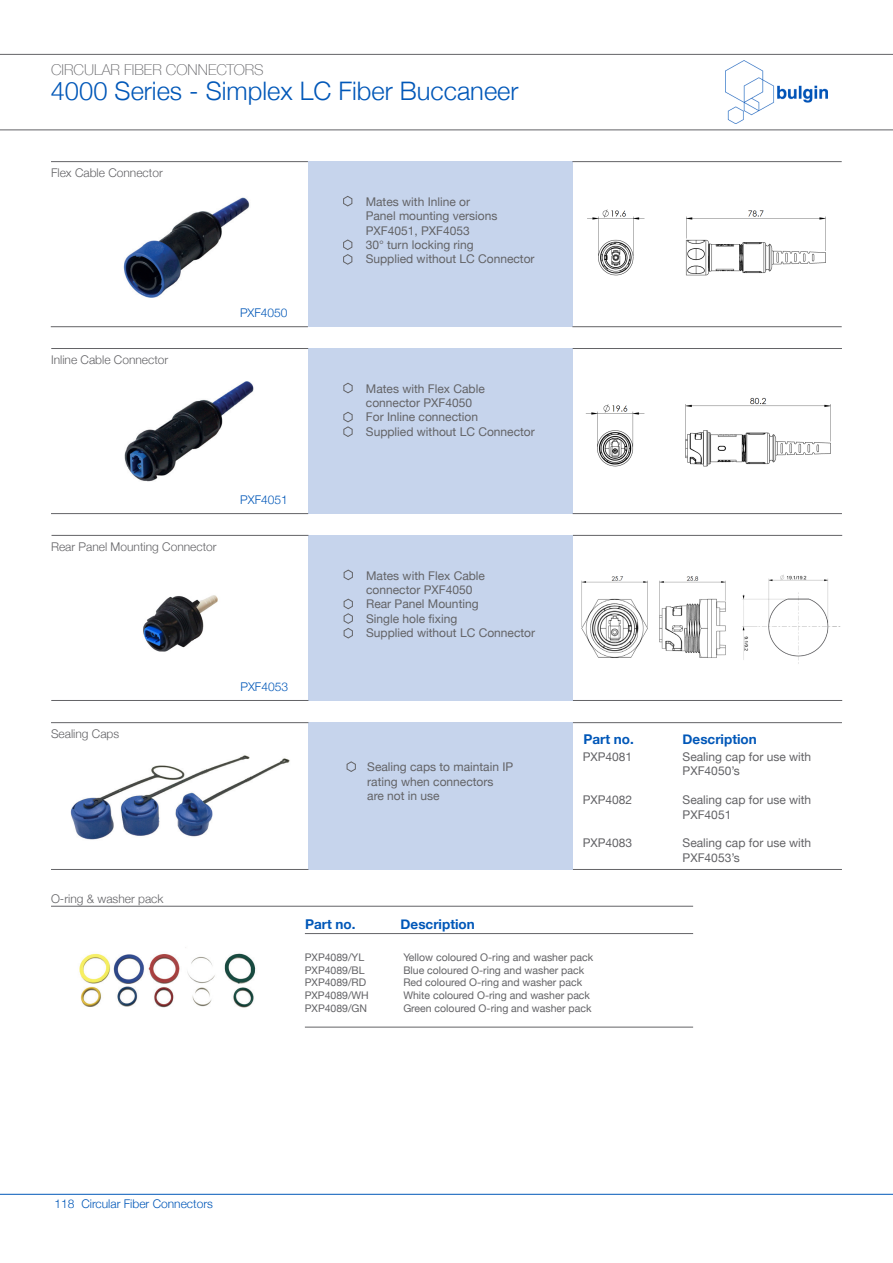
<style>
.page{position:relative;width:893px;height:1263px;background:#fff}
.page>*{position:absolute;margin:0;border:0;box-sizing:border-box;transform-origin:0 0}
.t1{font:300 25.5px "Helvetica Neue";color:#0057b8}
.t2{font:100 15px "Helvetica Neue";color:#636366}
.t3{font:700 13.5px "Helvetica Neue";color:#0057b8}
.t4{font:12px/14.4px "Helvetica Neue";color:#636366}
.t5{font:300 12px "Helvetica Neue";color:#636366}
.t6{font:300 12px "Helvetica Neue";color:#0057b8}
.t7{font:10.5px/12.6px "Helvetica Neue";color:#636366}
</style>
<div class="page">
<hr style="left:0;top:1194px;width:893px;height:1px;background:#0057b8">
<img style="left:726px;top:61px;width:101px;height:63px">
<hr style="left:0;top:54px;width:893px;height:1px;background:#636366">
<hr style="left:0;top:129px;width:893px;height:1px;background:#636366">
<img style="left:585px;top:397px;width:246px;height:70px">
<img style="left:70px;top:755px;width:220px;height:85px">
<div style="left:308px;top:722px;width:265px;height:148px;background:#c6d4ec"></div>
<hr style="left:51px;top:869px;width:257px;height:1px;background:#636366">
<hr style="left:51px;top:722px;width:257px;height:1px;background:#636366">
<svg style="left:346px;top:761px;width:10px;height:11px"></svg>
<hr style="left:573px;top:722px;width:269px;height:1px;background:#636366">
<hr style="left:573px;top:869px;width:269px;height:1px;background:#636366">
<hr style="left:51px;top:906px;width:642px;height:1px;background:#636366">
<hr style="left:305px;top:933px;width:388px;height:1px;background:#636366">
<hr style="left:305px;top:1027px;width:388px;height:1px;background:#636366">
<img style="left:79px;top:947px;width:177px;height:61px">
<img style="left:62px;top:162px;width:234px;height:136px">
<div style="left:308px;top:161px;width:264px;height:166px;background:#c6d4ec"></div>
<hr style="left:572px;top:161px;width:270px;height:1px;background:#636366">
<hr style="left:572px;top:326px;width:270px;height:1px;background:#636366">
<hr style="left:51px;top:326px;width:257px;height:1px;background:#636366">
<hr style="left:51px;top:161px;width:257px;height:1px;background:#636366">
<svg style="left:343px;top:195px;width:10px;height:12px"></svg>
<img style="left:124px;top:381px;width:130px;height:101px">
<div style="left:308px;top:348px;width:265px;height:166px;background:#c6d4ec"></div>
<hr style="left:573px;top:348px;width:269px;height:1px;background:#636366">
<hr style="left:573px;top:513px;width:269px;height:1px;background:#636366">
<hr style="left:51px;top:513px;width:257px;height:1px;background:#636366">
<hr style="left:51px;top:348px;width:257px;height:1px;background:#636366">
<svg style="left:343px;top:382px;width:10px;height:12px"></svg>
<img style="left:143px;top:595px;width:75px;height:57px">
<div style="left:308px;top:535px;width:265px;height:166px;background:#c6d4ec"></div>
<hr style="left:573px;top:535px;width:269px;height:1px;background:#636366">
<hr style="left:573px;top:700px;width:269px;height:1px;background:#636366">
<hr style="left:51px;top:700px;width:257px;height:1px;background:#636366">
<hr style="left:52px;top:535px;width:256px;height:1px;background:#636366">
<svg style="left:343px;top:569px;width:10px;height:11px"></svg>
<img style="left:587px;top:209px;width:239px;height:67px">
<svg style="left:343px;top:598px;width:10px;height:41px"></svg>
<svg style="left:343px;top:412px;width:10px;height:25px"></svg>
<svg style="left:343px;top:239px;width:10px;height:26px"></svg>
<img style="left:581px;top:576px;width:145px;height:82px">
<img style="left:742px;top:574px;width:99px;height:90px">
<p class="t2" style="left:51px;top:59px;width:214px">CIRCULAR FIBER CONNECTORS</p>
<h1 class="t1" style="left:51px;top:70px;width:469px">4000 Series - Simplex LC Fiber Buccaneer</h1>
<p class="t5" style="left:51px;top:163px;width:113px">Flex Cable Connector</p>
<p class="t5" style="left:51px;top:350px;width:119px">Inline Cable Connector</p>
<p class="t5" style="left:51px;top:537px;width:167px">Rear Panel Mounting Connector</p>
<p class="t5" style="left:51px;top:724px;width:70px">Sealing Caps</p>
<p class="t5" style="left:51px;top:888px;width:114px">O-ring &amp; washer pack</p>
<p class="t6" style="left:240px;top:303px;width:49px">PXF4050</p>
<p class="t4" style="left:366px;top:195px;width:170px">Mates with Inline or<br>Panel mounting versions<br>PXF4051, PXF4053<br>30° turn locking ring<br>Supplied without LC Connector</p>
<p class="t6" style="left:240px;top:490px;width:49px">PXF4051</p>
<p class="t4" style="left:366px;top:382px;width:170px">Mates with Flex Cable connector PXF4050<br>For Inline connection<br>Supplied without LC Connector</p>
<p class="t6" style="left:240px;top:677px;width:49px">PXF4053</p>
<p class="t4" style="left:366px;top:569px;width:170px">Mates with Flex Cable connector PXF4050<br>Rear Panel Mounting<br>Single hole fixing<br>Supplied without LC Connector</p>
<p class="t4" style="left:367px;top:760px;width:148px">Sealing caps to maintain IP rating when connectors<br>are not in use</p>
<p class="t3" style="left:583px;top:728px;width:52px">Part no.</p>
<p class="t3" style="left:683px;top:728px;width:76px">Description</p>
<p class="t4" style="left:583px;top:750px;width:51px">PXP4081</p>
<p class="t4" style="left:583px;top:793px;width:51px">PXP4082</p>
<p class="t4" style="left:583px;top:836px;width:51px">PXP4083</p>
<p class="t4" style="left:683px;top:750px;width:130px">Sealing cap for use with<br>PXF4050’s</p>
<p class="t4" style="left:683px;top:793px;width:130px">Sealing cap for use with<br>PXF4051</p>
<p class="t4" style="left:683px;top:836px;width:130px">Sealing cap for use with<br>PXF4053’s</p>
<p class="t3" style="left:305px;top:913px;width:52px">Part no.</p>
<p class="t3" style="left:401px;top:913px;width:76px">Description</p>
<p class="t7" style="left:305px;top:952px;width:65px">PXP4089/YL<br>PXP4089/BL<br>PXP4089/RD<br>PXP4089/WH<br>PXP4089/GN</p>
<p class="t7" style="left:403px;top:952px;width:191px">Yellow coloured O-ring and washer pack Blue coloured O-ring and washer pack Red coloured O-ring and washer pack White coloured O-ring and washer pack Green coloured O-ring and washer pack</p>
<p class="t6" style="left:55px;top:1194px;width:160px">118 Circular Fiber Connectors</p>
</div>
